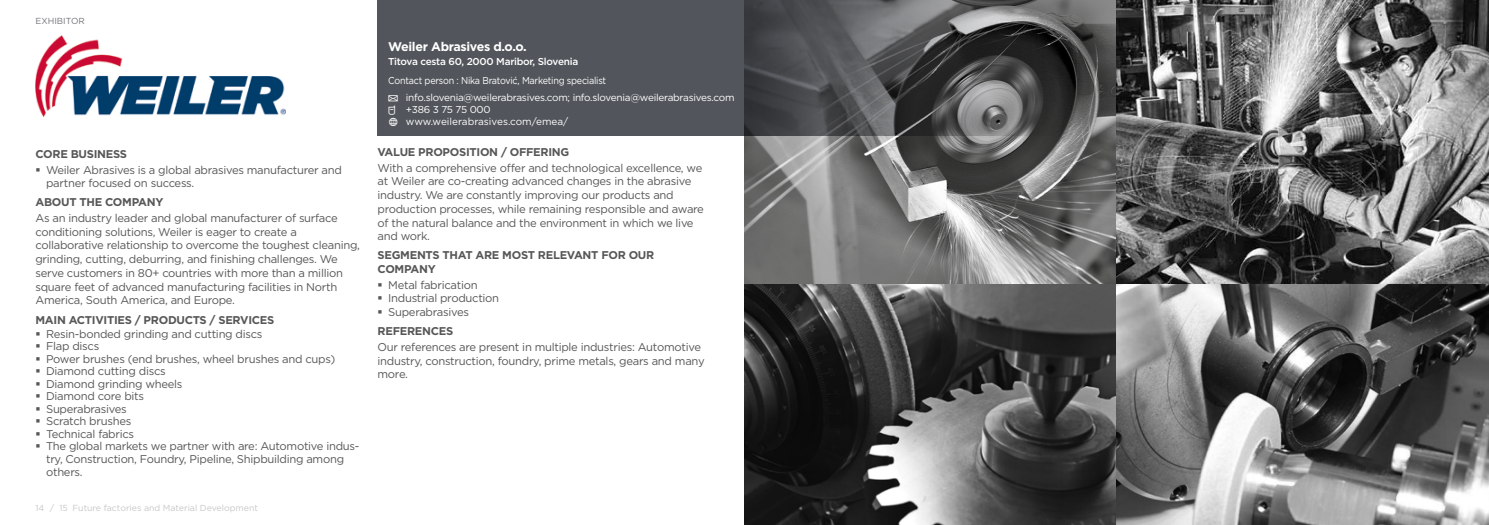
<style>
.page{position:relative;width:1489px;height:525px;background:#fff}
.page>*{position:absolute;margin:0;border:0;box-sizing:border-box;transform-origin:0 0}
.t1{font:700 12.5px "Gotham";letter-spacing:-.025em;color:#fff}
.t2{font:11.25px/13.8px "Gotham";letter-spacing:-.025em;color:#575756}
.t3{font:700 11.25px/13.8px "Gotham";letter-spacing:-.025em;color:#575756}
.t4{font:10px/17px "Gotham";letter-spacing:-.025em;color:#fff;scale:.9 1}
.t5{font:10px/12px "Gotham";color:#fff}
.t6{font:500 10px "Gotham";letter-spacing:-.025em;color:#fff}
.t7{font:8.75px "Gotham";color:#c6c8c9}
.t8{font:8.75px "Gotham";color:#717477}
</style>
<div class="page">
<img style="left:744px;top:0;width:744px;height:524px">
<svg style="left:377px;top:0;width:898px;height:136px;background:#55575a"></svg>
<img style="left:35px;top:35px;width:250px;height:81px">
<svg style="left:388px;top:95px;width:10px;height:31px"></svg>
<p class="t8" style="left:35px;top:15px;width:51px">EXHIBITOR</p>
<p class="t3" style="left:35px;top:147px;width:93px">CORE BUSINESS</p>
<p class="t2" style="left:46px;top:162px;width:297px">Weiler Abrasives is a global abrasives manufacturer and partner focused on success.</p>
<p class="t3" style="left:35px;top:195px;width:129px">ABOUT THE COMPANY</p>
<p class="t2" style="left:35px;top:211px;width:326px">As an industry leader and global manufacturer of surface conditioning solutions, Weiler is eager to create a collaborative relationship to overcome the toughest cleaning, grinding, cutting, deburring, and finishing challenges. We serve customers in 80+ countries with more than a million square feet of advanced manufacturing facilities in North America, South America, and Europe.</p>
<p class="t3" style="left:35px;top:312px;width:240px">MAIN ACTIVITIES / PRODUCTS / SERVICES</p>
<p class="t2" style="left:46px;top:327px;width:315px;line-height:12.5px">Resin-bonded grinding and cutting discs<br>Flap discs<br>Power brushes (end brushes, wheel brushes and cups)<br>Diamond cutting discs<br>Diamond grinding wheels<br>Diamond core bits<br>Superabrasives<br>Scratch brushes<br>Technical fabrics<br>The global markets we partner with are: Automotive indus&shy;try, Construction, Foundry, Pipeline, Shipbuilding among others.</p>
<p class="t7" style="left:35px;top:502px;width:20px">14 /</p>
<p class="t7" style="left:73px;top:502px;width:187px">Future factories and Material Development</p>
<p class="t7" style="left:59px;top:502px;width:10px">15</p>
<p class="t1" style="left:388px;top:38px;width:140px">Weiler Abrasives d.o.o.</p>
<p class="t6" style="left:388px;top:55px;width:191px">Titova cesta 60, 2000 Maribor, Slovenia</p>
<p class="t4" style="left:406px;top:72px;width:366px;text-indent:-18px">Contact person : Nika Bratović, Marketing specialist info.slovenia@weilerabrasives.com; info.slovenia@weilerabrasives.com</p>
<p class="t5" style="left:406px;top:103px;width:164px">+386 3 75 75 000 www.weilerabrasives.com/emea/</p>
<p class="t3" style="left:377px;top:145px;width:193px">VALUE PROPOSITION / OFFERING</p>
<p class="t2" style="left:377px;top:160px;width:328px">With a comprehensive offer and technological excellence, we at Weiler are co-creating advanced changes in the abrasive industry. We are constantly improving our products and production processes, while remaining responsible and aware of the natural balance and the environment in which we live and work.</p>
<p class="t3" style="left:377px;top:248px;width:278px">SEGMENTS THAT ARE MOST RELEVANT FOR OUR<br>COMPANY</p>
<p class="t2" style="left:388px;top:277px;width:112px">Metal fabrication<br>Industrial production<br>Superabrasives</p>
<p class="t3" style="left:377px;top:324px;width:77px">REFERENCES</p>
<p class="t2" style="left:377px;top:339px;width:328px">Our references are present in multiple industries: Automotive industry, construction, foundry, prime metals, gears and many more.</p>
</div>
